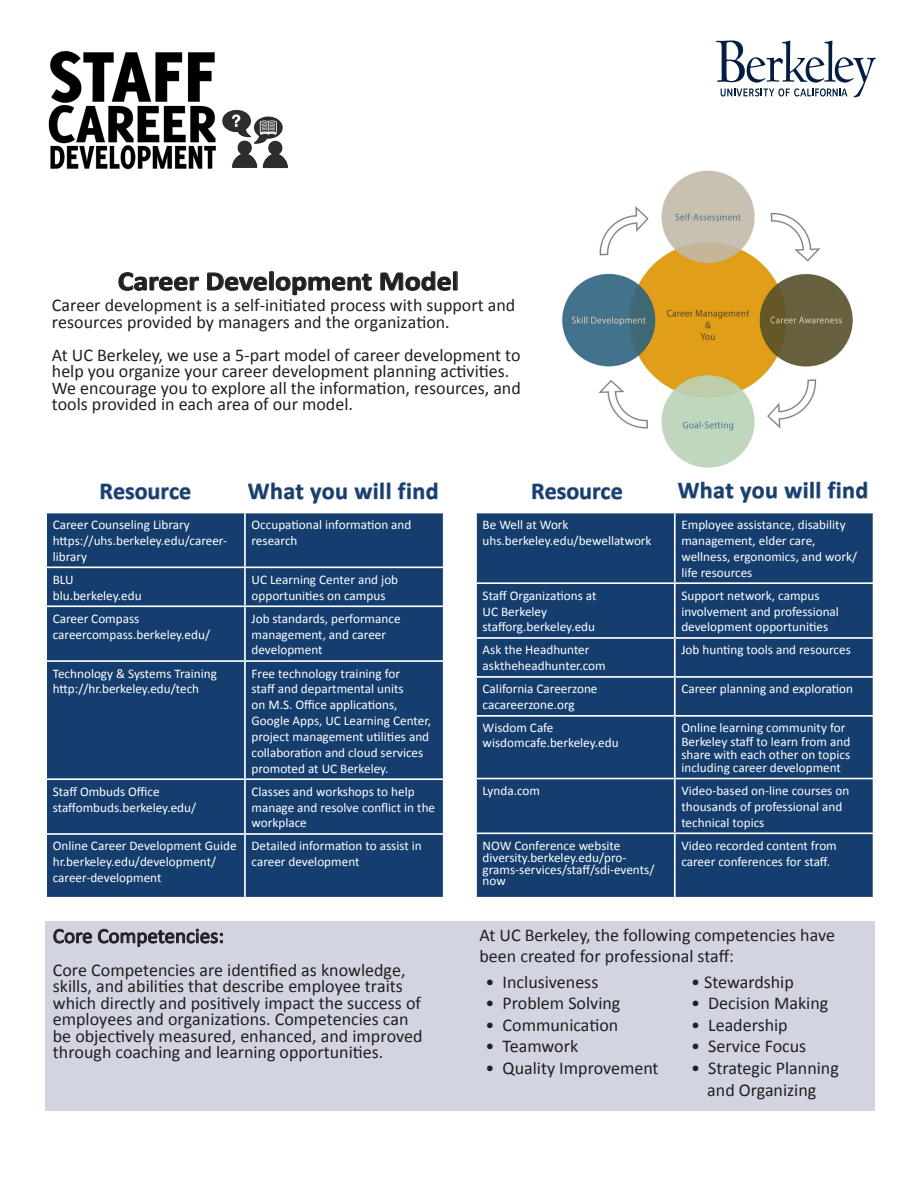
<style>
.page{position:relative;width:918px;height:1188px;background:#fff}
.page>*{position:absolute;margin:0;border:0;box-sizing:border-box;transform-origin:0 0}
.t1{font:700 27px "Calibri";color:#231f20;scale:1.1 1}
.t2{font:700 24px "Calibri";letter-spacing:.015em;color:#153d6e}
.t3{font:21px "Calibri";color:#231f20}
.t4{font:18px/16.5px "Calibri";color:#231f20}
.t5{font:13.2px/15.9px "Calibri";color:#fff}
</style>
<div class="page">
<div style="left:45px;top:921px;width:829px;height:189px;background:#d2d4e1"></div>
<svg style="left:118px;top:272px;width:81px;height:19px"></svg>
<svg style="left:207px;top:271px;width:165px;height:25px"></svg>
<svg style="left:380px;top:271px;width:78px;height:20px"></svg>
<svg style="left:53px;top:929px;width:39px;height:15px"></svg>
<svg style="left:98px;top:928px;width:125px;height:19px"></svg>
<div style="left:476px;top:513px;width:398px;height:384px;background:#153d6e"></div>
<hr style="left:475px;top:513px;width:2px;height:69px;background:#fff">
<hr style="left:674px;top:513px;width:2px;height:69px;background:#fff">
<hr style="left:873px;top:513px;width:1px;height:69px;background:#fff">
<hr style="left:475px;top:582px;width:200px;height:2px;background:#fff">
<hr style="left:475px;top:584px;width:2px;height:53px;background:#fff">
<hr style="left:675px;top:582px;width:199px;height:2px;background:#fff">
<hr style="left:674px;top:584px;width:2px;height:53px;background:#fff">
<hr style="left:873px;top:584px;width:1px;height:53px;background:#fff">
<hr style="left:475px;top:637px;width:200px;height:2px;background:#fff">
<hr style="left:475px;top:639px;width:2px;height:37px;background:#fff">
<hr style="left:675px;top:637px;width:199px;height:2px;background:#fff">
<hr style="left:674px;top:639px;width:2px;height:37px;background:#fff">
<hr style="left:873px;top:639px;width:1px;height:37px;background:#fff">
<hr style="left:475px;top:676px;width:200px;height:2px;background:#fff">
<hr style="left:475px;top:678px;width:2px;height:37px;background:#fff">
<hr style="left:675px;top:676px;width:199px;height:2px;background:#fff">
<hr style="left:674px;top:678px;width:2px;height:37px;background:#fff">
<hr style="left:873px;top:678px;width:1px;height:37px;background:#fff">
<hr style="left:475px;top:715px;width:200px;height:2px;background:#fff">
<hr style="left:475px;top:717px;width:2px;height:61px;background:#fff">
<hr style="left:675px;top:715px;width:199px;height:2px;background:#fff">
<hr style="left:674px;top:717px;width:2px;height:61px;background:#fff">
<hr style="left:873px;top:717px;width:1px;height:61px;background:#fff">
<hr style="left:475px;top:778px;width:200px;height:1px;background:#fff">
<hr style="left:475px;top:779px;width:2px;height:53px;background:#fff">
<hr style="left:675px;top:778px;width:199px;height:1px;background:#fff">
<hr style="left:674px;top:779px;width:2px;height:53px;background:#fff">
<hr style="left:873px;top:779px;width:1px;height:53px;background:#fff">
<hr style="left:475px;top:833px;width:200px;height:1px;background:#fff">
<hr style="left:475px;top:834px;width:2px;height:63px;background:#fff">
<hr style="left:675px;top:833px;width:199px;height:1px;background:#fff">
<hr style="left:674px;top:834px;width:2px;height:63px;background:#fff">
<hr style="left:873px;top:834px;width:1px;height:63px;background:#fff">
<svg style="left:100px;top:483px;width:91px;height:17px"></svg>
<img style="left:562px;top:170px;width:291px;height:298px">
<svg style="left:716px;top:41px;width:160px;height:56px"></svg>
<img style="left:48px;top:50px;width:168px;height:120px">
<img style="left:222px;top:109px;width:66px;height:60px">
<div style="left:47px;top:513px;width:396px;height:384px;background:#153d6e"></div>
<hr style="left:244px;top:513px;width:2px;height:54px;background:#fff">
<hr style="left:45px;top:567px;width:200px;height:1px;background:#fff">
<hr style="left:245px;top:567px;width:200px;height:1px;background:#fff">
<hr style="left:244px;top:568px;width:2px;height:37px;background:#fff">
<hr style="left:45px;top:605px;width:200px;height:2px;background:#fff">
<hr style="left:245px;top:605px;width:200px;height:2px;background:#fff">
<hr style="left:244px;top:607px;width:2px;height:53px;background:#fff">
<hr style="left:45px;top:660px;width:200px;height:2px;background:#fff">
<hr style="left:245px;top:660px;width:200px;height:2px;background:#fff">
<hr style="left:244px;top:662px;width:2px;height:116px;background:#fff">
<hr style="left:45px;top:778px;width:200px;height:2px;background:#fff">
<hr style="left:245px;top:778px;width:200px;height:2px;background:#fff">
<hr style="left:244px;top:780px;width:2px;height:53px;background:#fff">
<hr style="left:45px;top:833px;width:200px;height:2px;background:#fff">
<hr style="left:245px;top:833px;width:200px;height:2px;background:#fff">
<hr style="left:244px;top:835px;width:2px;height:62px;background:#fff">
<svg style="left:532px;top:483px;width:91px;height:17px"></svg>
<svg style="left:248px;top:482px;width:56px;height:18px"></svg>
<svg style="left:310px;top:487px;width:37px;height:17px"></svg>
<svg style="left:354px;top:482px;width:37px;height:18px"></svg>
<svg style="left:397px;top:482px;width:41px;height:18px"></svg>
<svg style="left:677px;top:481px;width:57px;height:18px"></svg>
<svg style="left:740px;top:486px;width:37px;height:17px"></svg>
<svg style="left:784px;top:481px;width:37px;height:18px"></svg>
<svg style="left:827px;top:481px;width:41px;height:18px"></svg>
<p class="t1" style="left:118px;top:262px;width:312px">Career Development Model</p>
<p class="t4" style="left:52px;top:296px;width:465px">Career development is a self-initiated process with support and resources provided by managers and the organization.</p>
<p class="t4" style="left:52px;top:346px;width:470px">At UC Berkeley, we use a 5-part model of career development to help you organize your career development planning activities.<br>We encourage you to explore all the information, resources, and tools provided in each area of our model.</p>
<p class="t2" style="left:100px;top:474px;width:93px">Resource</p>
<p class="t2" style="left:248px;top:474px;width:192px">What you will find</p>
<p class="t2" style="left:531px;top:474px;width:93px">Resource</p>
<p class="t2" style="left:678px;top:473px;width:192px">What you will find</p>
<p class="t5" style="left:53px;top:516px;width:139px">Career Counseling Library</p>
<p class="t5" style="left:53px;top:532px;width:176px">https://uhs.berkeley.edu/career&shy;library</p>
<p class="t5" style="left:252px;top:516px;width:161px">Occupational information and research</p>
<p class="t5" style="left:53px;top:571px;width:22px">BLU</p>
<p class="t5" style="left:53px;top:587px;width:90px">blu.berkeley.edu</p>
<p class="t5" style="left:252px;top:571px;width:148px">UC Learning Center and job opportunities on campus</p>
<p class="t5" style="left:53px;top:610px;width:88px">Career Compass</p>
<p class="t5" style="left:53px;top:626px;width:159px">careercompass.berkeley.edu/</p>
<p class="t5" style="left:252px;top:610px;width:151px">Job standards, performance management, and career development</p>
<p class="t5" style="left:53px;top:665px;width:166px">Technology &amp; Systems Training</p>
<p class="t5" style="left:53px;top:681px;width:148px">http://hr.berkeley.edu/tech</p>
<p class="t5" style="left:252px;top:665px;width:181px">Free technology training for<br>staff and departmental units<br>on M.S. Office applications,<br>Google Apps, UC Learning Center, project management utilities and collaboration and cloud services promoted at UC Berkeley.</p>
<p class="t5" style="left:53px;top:783px;width:109px">Staff Ombuds Office</p>
<p class="t5" style="left:53px;top:799px;width:145px">staffombuds.berkeley.edu/</p>
<p class="t5" style="left:252px;top:783px;width:185px">Classes and workshops to help manage and resolve conflict in the workplace</p>
<p class="t5" style="left:53px;top:838px;width:185px">Online Career Development Guide</p>
<p class="t5" style="left:53px;top:854px;width:165px">hr.berkeley.edu/development/ career-development</p>
<p class="t5" style="left:252px;top:838px;width:172px">Detailed information to assist in career development</p>
<p class="t5" style="left:483px;top:516px;width:87px">Be Well at Work</p>
<p class="t5" style="left:483px;top:532px;width:170px">uhs.berkeley.edu/bewellatwork</p>
<p class="t5" style="left:681px;top:516px;width:177px">Employee assistance, disability management, elder care, wellness, ergonomics, and work/ life resources</p>
<p class="t5" style="left:483px;top:587px;width:115px">Staff Organizations at</p>
<p class="t5" style="left:483px;top:603px;width:66px">UC Berkeley</p>
<p class="t5" style="left:483px;top:619px;width:114px">stafforg.berkeley.edu</p>
<p class="t5" style="left:681px;top:587px;width:159px">Support network, campus involvement and professional development opportunities</p>
<p class="t5" style="left:483px;top:642px;width:108px">Ask the Headhunter</p>
<p class="t5" style="left:483px;top:658px;width:125px">asktheheadhunter.com</p>
<p class="t5" style="left:681px;top:642px;width:171px">Job hunting tools and resources</p>
<p class="t5" style="left:483px;top:681px;width:116px">California Careerzone</p>
<p class="t5" style="left:483px;top:697px;width:94px">cacareerzone.org</p>
<p class="t5" style="left:681px;top:681px;width:173px">Career planning and exploration</p>
<p class="t5" style="left:483px;top:720px;width:138px;line-height:14.9px">Wisdom Cafe wisdomcafe.berkeley.edu</p>
<p class="t5" style="left:681px;top:721px;width:170px;line-height:13.2px">Online learning community for<br>Berkeley staff to learn from and share with each other on topics including career development</p>
<p class="t5" style="left:483px;top:782px;width:59px">Lynda.com</p>
<p class="t5" style="left:681px;top:782px;width:169px">Video-based on-line courses on thousands of professional and technical topics</p>
<p class="t5" style="left:483px;top:837px;width:139px">NOW Conference website</p>
<p class="t5" style="left:483px;top:851px;width:173px;line-height:11.9px">diversity.berkeley.edu/pro&shy;grams-services/staff/sdi-events/ now</p>
<p class="t5" style="left:681px;top:837px;width:157px">Video recorded content from career conferences for staff.</p>
<p class="t3" style="left:53px;top:921px;width:173px">Core Competencies:</p>
<p class="t4" style="left:53px;top:961px;width:371px">Core Competencies are identified as knowledge, skills, and abilities that describe employee traits which directly and positively impact the success of employees and organizations. Competencies can be objectively measured, enhanced, and improved through coaching and learning opportunities.</p>
<p class="t4" style="left:480px;top:923px;width:357px;line-height:21.6px">At UC Berkeley, the following competencies have been created for professional staff:</p>
<p class="t4" style="left:486px;top:973px;width:114px">• Inclusiveness</p>
<p class="t4" style="left:486px;top:994px;width:136px">• Problem Solving</p>
<p class="t4" style="left:486px;top:1016px;width:134px">• Communication</p>
<p class="t4" style="left:486px;top:1038px;width:94px">• Teamwork</p>
<p class="t4" style="left:486px;top:1059px;width:175px">• Quality Improvement</p>
<p class="t4" style="left:691px;top:973px;width:104px">• Stewardship</p>
<p class="t4" style="left:691px;top:994px;width:139px">• Decision Making</p>
<p class="t4" style="left:691px;top:1016px;width:98px">• Leadership</p>
<p class="t4" style="left:691px;top:1038px;width:117px">• Service Focus</p>
<p class="t4" style="left:691px;top:1059px;width:149px">• Strategic Planning</p>
<p class="t4" style="left:707px;top:1081px;width:111px">and Organizing</p>
</div>
